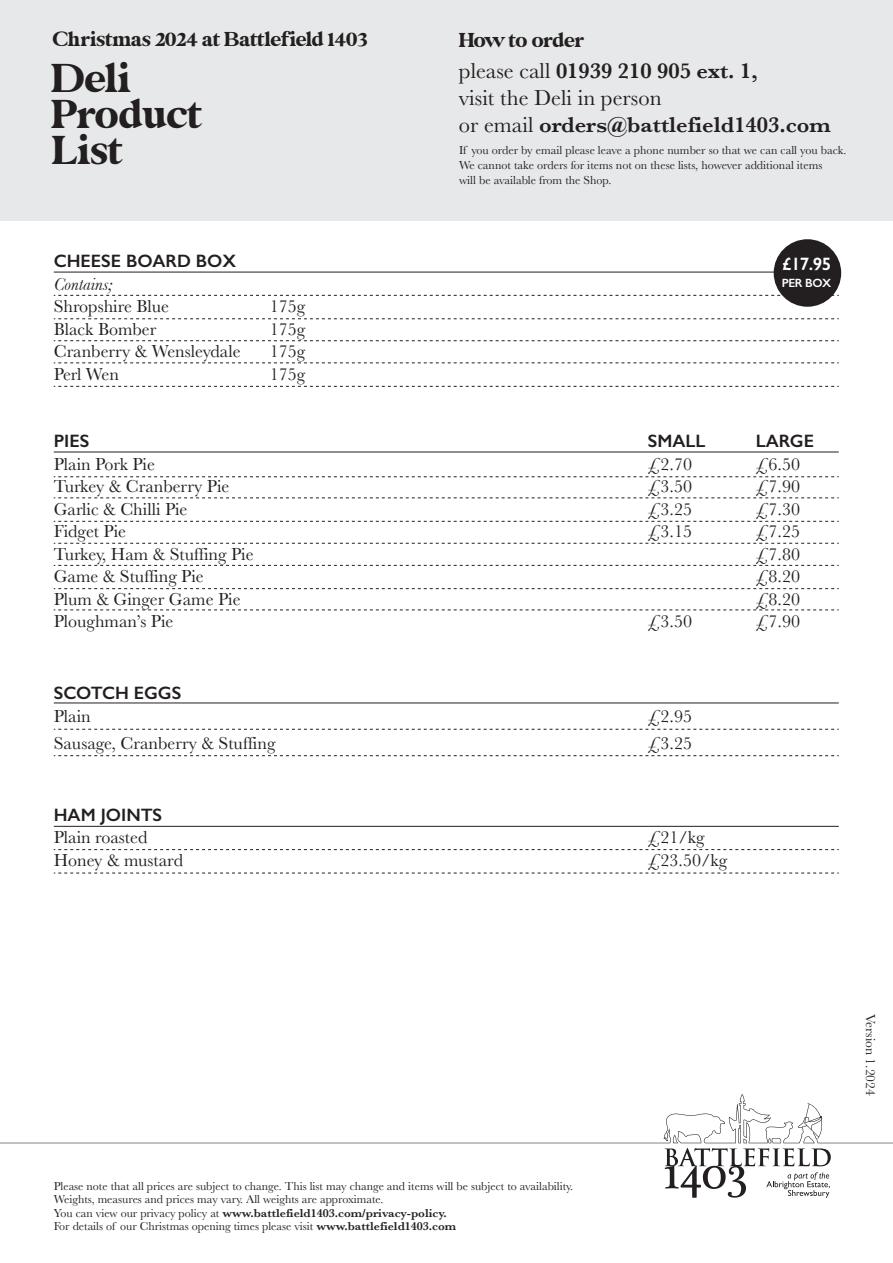
<style>
.page{position:relative;width:893px;height:1263px;background:#fff}
.page>*{position:absolute;margin:0;border:0;box-sizing:border-box;transform-origin:0 0}
.t1{font:45px/36px "Glamour Absolute";color:#231f20}
.t2{font:600 22.5px/27px "Baskerville";color:#231f20}
.t3{font:22.5px "Glamour Absolute";color:#231f20}
.t4{font:18px "Baskerville";color:#231f20}
.t5{font:600 18px "Gill Sans";color:#231f20}
.t6{font:italic 18px "Baskerville";color:#231f20}
.t7{font:600 18px "Gill Sans";color:#fff}
.t8{font:13.5px "Baskerville";color:#231f20}
.t9{font:12.15px/15.1px "Baskerville";color:#231f20}
.t10{font:12px/13.5px "Baskerville";color:#231f20}
.t11{font:600 12px "Gill Sans";letter-spacing:-.03em;color:#fff}
.s1{font-weight:400}
.s2{font-weight:600}
</style>
<div class="page">
<div style="left:0;top:0;width:893px;height:220px;background:#e7e8e9"></div>
<svg style="left:54px;top:295px;width:785px;height:1px"></svg>
<svg style="left:54px;top:318px;width:785px;height:1px"></svg>
<svg style="left:54px;top:362px;width:785px;height:1px"></svg>
<svg style="left:54px;top:386px;width:785px;height:1px"></svg>
<svg style="left:54px;top:340px;width:785px;height:1px"></svg>
<hr style="left:54px;top:272px;width:785px;height:1px;background:#231f20">
<svg style="left:54px;top:497px;width:785px;height:1px"></svg>
<svg style="left:54px;top:476px;width:785px;height:1px"></svg>
<svg style="left:54px;top:521px;width:785px;height:1px"></svg>
<svg style="left:54px;top:565px;width:785px;height:1px"></svg>
<svg style="left:54px;top:543px;width:785px;height:1px"></svg>
<hr style="left:54px;top:452px;width:785px;height:1px;background:#231f20">
<svg style="left:54px;top:588px;width:785px;height:1px"></svg>
<svg style="left:54px;top:609px;width:785px;height:1px"></svg>
<svg style="left:0;top:1094px;width:893px;height:104px"></svg>
<div style="left:774px;top:239px;width:67px;height:68px;background:#231f20;border-radius:50%"></div>
<svg style="left:54px;top:849px;width:785px;height:1px"></svg>
<svg style="left:54px;top:873px;width:785px;height:1px"></svg>
<hr style="left:54px;top:826px;width:785px;height:1px;background:#231f20">
<svg style="left:54px;top:729px;width:785px;height:1px"></svg>
<svg style="left:54px;top:755px;width:785px;height:1px"></svg>
<hr style="left:54px;top:703px;width:785px;height:1px;background:#231f20">
<p class="t3" style="left:53px;top:25px;width:316px">Christmas 2024 at Battlefield 1403</p>
<h1 class="t1" style="left:52px;top:60px;width:151px">Deli<br>Product<br>List</h1>
<p class="t5" style="left:54px;top:250px;width:184px">CHEESE BOARD BOX</p>
<p class="t6" style="left:54px;top:273px;width:60px">Contains;</p>
<p class="t4" style="left:54px;top:295px;width:117px">Shropshire Blue</p>
<p class="t4" style="left:270px;top:295px;width:37px">175g</p>
<p class="t4" style="left:54px;top:317px;width:104px">Black Bomber</p>
<p class="t4" style="left:270px;top:317px;width:37px">175g</p>
<p class="t4" style="left:54px;top:340px;width:188px">Cranberry &amp; Wensleydale</p>
<p class="t4" style="left:270px;top:340px;width:37px">175g</p>
<p class="t4" style="left:54px;top:362px;width:67px">Perl Wen</p>
<p class="t4" style="left:270px;top:362px;width:37px">175g</p>
<p class="t3" style="left:459px;top:26px;width:127px">How to order</p>
<p class="t2" style="left:459px;top:57px;width:373px"><span class="s1">please call</span> 01939 210 905 ext. 1,<br><span class="s1">visit the Deli in person<br>or email</span> orders@battlefield1403.com</p>
<p class="t9" style="left:459px;top:143px;width:389px">If you order by email please leave a phone number so that we can call you back.<br>We cannot take orders for items not on these lists, however additional items<br>will be available from the Shop.</p>
<p class="t7" style="left:782px;top:253px;width:51px">£17.95</p>
<p class="t11" style="left:782px;top:276px;width:51px">PER BOX</p>
<p class="t5" style="left:54px;top:430px;width:37px">PIES</p>
<p class="t5" style="left:648px;top:430px;width:59px">SMALL</p>
<p class="t5" style="left:756px;top:430px;width:60px">LARGE</p>
<p class="t4" style="left:54px;top:452px;width:103px">Plain Pork Pie</p>
<p class="t4" style="left:648px;top:452px;width:46px">£2.70</p>
<p class="t4" style="left:756px;top:452px;width:46px">£6.50</p>
<p class="t4" style="left:54px;top:475px;width:177px">Turkey &amp; Cranberry Pie</p>
<p class="t4" style="left:648px;top:475px;width:46px">£3.50</p>
<p class="t4" style="left:756px;top:475px;width:46px">£7.90</p>
<p class="t4" style="left:54px;top:497px;width:135px">Garlic &amp; Chilli Pie</p>
<p class="t4" style="left:648px;top:497px;width:46px">£3.25</p>
<p class="t4" style="left:756px;top:497px;width:46px">£7.30</p>
<p class="t4" style="left:54px;top:520px;width:74px">Fidget Pie</p>
<p class="t4" style="left:648px;top:520px;width:46px">£3.15</p>
<p class="t4" style="left:756px;top:520px;width:46px">£7.25</p>
<p class="t4" style="left:54px;top:542px;width:201px">Turkey, Ham &amp; Stuffing Pie</p>
<p class="t4" style="left:756px;top:542px;width:46px">£7.80</p>
<p class="t4" style="left:54px;top:565px;width:152px">Game &amp; Stuffing Pie</p>
<p class="t4" style="left:756px;top:565px;width:46px">£8.20</p>
<p class="t4" style="left:54px;top:587px;width:188px">Plum &amp; Ginger Game Pie</p>
<p class="t4" style="left:756px;top:587px;width:46px">£8.20</p>
<p class="t4" style="left:54px;top:610px;width:121px">Ploughman’s Pie</p>
<p class="t4" style="left:648px;top:610px;width:46px">£3.50</p>
<p class="t4" style="left:756px;top:610px;width:46px">£7.90</p>
<p class="t5" style="left:54px;top:682px;width:129px">SCOTCH EGGS</p>
<p class="t4" style="left:54px;top:704px;width:38px">Plain</p>
<p class="t4" style="left:648px;top:704px;width:46px">£2.95</p>
<p class="t4" style="left:54px;top:731px;width:223px">Sausage, Cranberry &amp; Stuffing</p>
<p class="t4" style="left:648px;top:731px;width:46px">£3.25</p>
<p class="t5" style="left:54px;top:804px;width:110px">HAM JOINTS</p>
<p class="t4" style="left:54px;top:826px;width:95px">Plain roasted</p>
<p class="t4" style="left:648px;top:826px;width:58px">£21/kg</p>
<p class="t4" style="left:54px;top:848px;width:131px">Honey &amp; mustard</p>
<p class="t4" style="left:648px;top:848px;width:81px">£23.50/kg</p>
<p class="t10" style="left:54px;top:1179px;width:521px">Please note that all prices are subject to change. This list may change and items will be subject to availability.<br>Weights, measures and prices may vary. All weights are approximate.<br>You can view our privacy policy at <span class="s2">www.battlefield1403.com/privacy-policy.<br></span>For details of our Christmas opening times please visit <span class="s2">www.battlefield1403.com</span></p>
<p class="t8" style="left:879px;top:1014px;width:83px;rotate:90deg">Version 1.2024</p>
</div>
